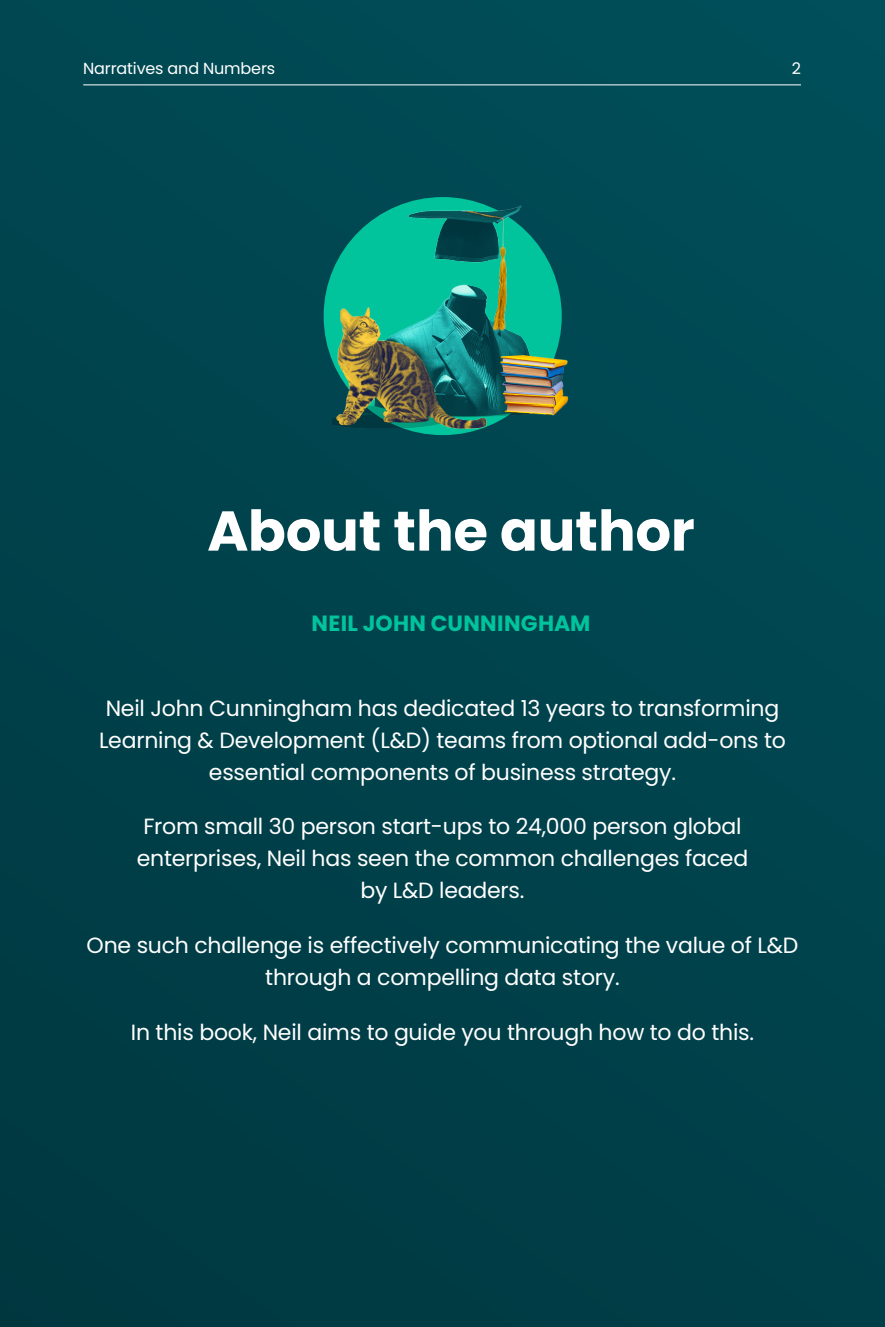
<style>
.page{position:relative;width:885px;height:1327px;background:#fff}
.page>*{position:absolute;margin:0;border:0;box-sizing:border-box;transform-origin:0 0}
.H1_no_line{font:700 56px "Poppins";letter-spacing:-.005em;color:#fff}
.body{font:22px/32px "Poppins";letter-spacing:-.01em;color:#fff;text-align:center}
.t1{font:700 22px "Poppins";letter-spacing:.015em;color:#01c49d}
.t2{font:16px "Poppins";letter-spacing:-.01em;color:#fff}
</style>
<div class="page">
<div style="left:0;top:0;width:884px;height:1327px;background:#00434c"></div>
<hr style="left:83px;top:84px;width:718px;height:1px;background:#fff">
<div style="left:323px;top:197px;width:238px;height:238px;background:#01c49d;border-radius:50%"></div>
<img style="left:333px;top:205px;width:236px;height:225px">
<p class="t2" style="left:83px;top:59px;width:193px">Narratives and Numbers</p>
<p class="t2" style="left:791px;top:59px;width:11px">2</p>
<p class="H1_no_line" style="left:207px;top:498px;width:489px">About the author</p>
<h4 class="t1" style="left:311px;top:611px;width:280px">NEIL JOHN CUNNINGHAM</h4>
<p class="body" style="left:99px;top:692px;width:688px">Neil John Cunningham has dedicated 13 years to transforming<br>Learning &amp; Development (L&amp;D) teams from optional add-ons to essential components of business strategy.</p>
<p class="body" style="left:137px;top:811px;width:613px">From small 30 person start-ups to 24,000 person global enterprises, Neil has seen the common challenges faced by L&amp;D leaders.</p>
<p class="body" style="left:87px;top:929px;width:713px">One such challenge is effectively communicating the value of L&amp;D through a compelling data story.</p>
<p class="body" style="left:131px;top:1016px;width:624px">In this book, Neil aims to guide you through how to do this.</p>
</div>
